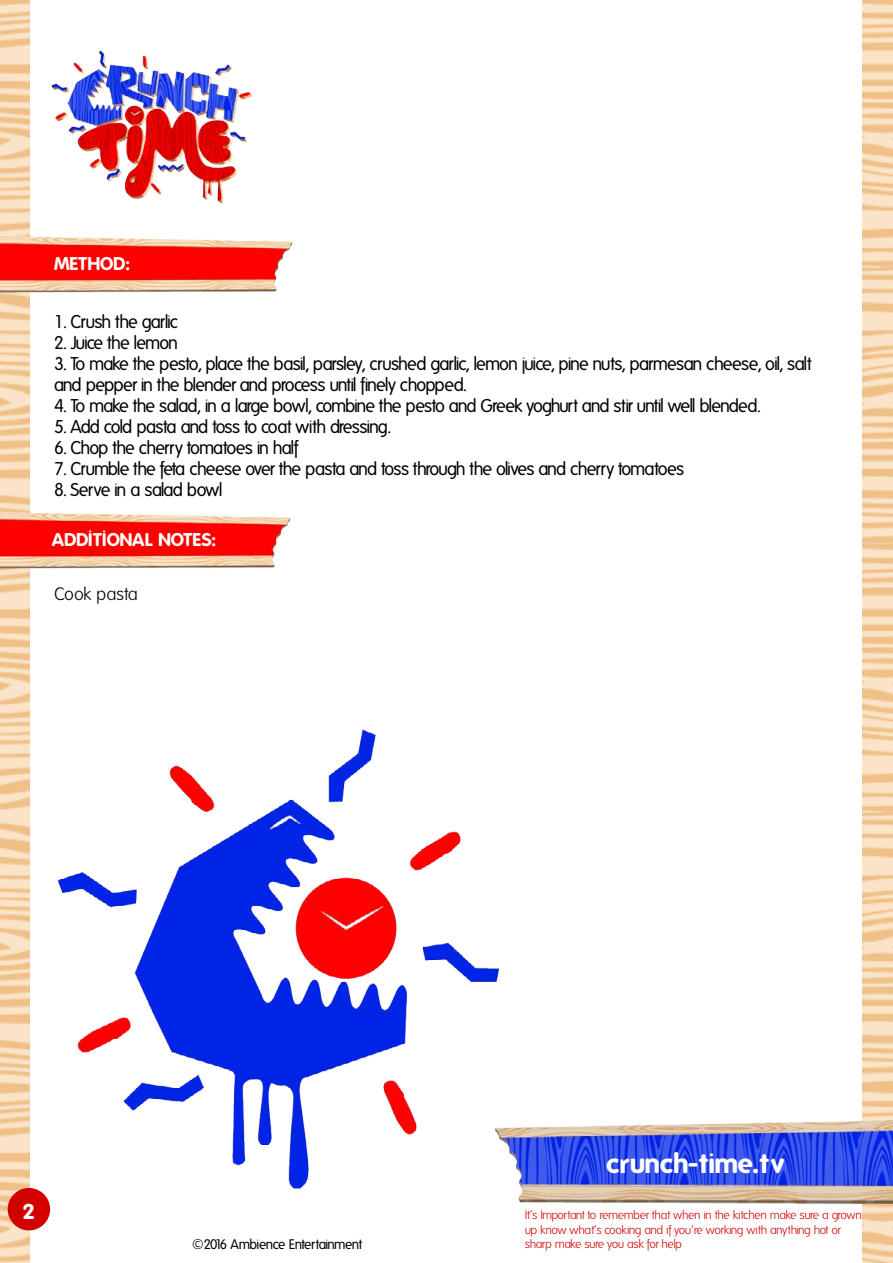
<style>
.page{position:relative;width:893px;height:1263px;background:#fff}
.page>*{position:absolute;margin:0;border:0;box-sizing:border-box;transform-origin:0 0}
.t1{font:700 27px "Folks";color:#fff}
.t2{font:700 21px "Folks";color:#fff}
.t3{font:18px/21px "Folks";letter-spacing:-.055em;color:#000}
.t4{font:700 18px "Folks";color:#fff}
.t5{font:300 18px "Folks";letter-spacing:-.025em;color:#000}
.t6{font:13.5px "Folks";letter-spacing:-.045em;color:#000}
.t7{font:300 12px/14.4px "Folks";letter-spacing:-.045em;color:#d20000}
</style>
<div class="page">
<img style="left:0;top:1px;width:29px;height:1262px">
<img style="left:52px;top:51px;width:199px;height:152px">
<div style="left:8px;top:1188px;width:42px;height:42px;background:#d20000;border-radius:50%"></div>
<img style="left:542px;top:1115px;width:351px;height:89px">
<img style="left:0;top:232px;width:293px;height:60px">
<img style="left:0;top:509px;width:291px;height:59px">
<img style="left:14px;top:695px;width:528px;height:528px">
<p class="t4" style="left:54px;top:253px;width:77px">METHOD:</p>
<p class="t3" style="left:54px;top:311px;width:125px">1. Crush the garlic</p>
<p class="t3" style="left:54px;top:332px;width:126px">2. Juice the lemon</p>
<p class="t3" style="left:54px;top:353px;width:759px">3. To make the pesto, place the basil, parsley, crushed garlic, lemon juice, pine nuts, parmesan cheese, oil, salt and pepper in the blender and process until finely chopped.</p>
<p class="t3" style="left:54px;top:395px;width:708px">4. To make the salad, in a large bowl, combine the pesto and Greek yoghurt and stir until well blended.</p>
<p class="t3" style="left:54px;top:416px;width:338px">5. Add cold pasta and toss to coat with dressing.</p>
<p class="t3" style="left:54px;top:437px;width:246px">6. Chop the cherry tomatoes in half</p>
<p class="t3" style="left:54px;top:458px;width:632px">7. Crumble the feta cheese over the pasta and toss through the olives and cherry tomatoes</p>
<p class="t3" style="left:54px;top:479px;width:170px">8. Serve in a salad bowl</p>
<p class="t4" style="left:52px;top:529px;width:165px">ADDITIONAL NOTES:</p>
<p class="t5" style="left:54px;top:584px;width:86px">Cook pasta</p>
<p class="t2" style="left:23px;top:1199px;width:14px">2</p>
<h1 class="t1" style="left:607px;top:1147px;width:179px">crunch-time.tv</h1>
<p class="t7" style="left:525px;top:1208px;width:339px">It’s Important to remember that when in the kitchen make sure a grown up know what’s cooking and if you’re working with anything hot or</p>
<p class="t6" style="left:192px;top:1237px;width:171px">©2016 Ambience Entertainment</p>
<p class="t7" style="left:525px;top:1237px;width:159px">sharp make sure you ask for help</p>
</div>
